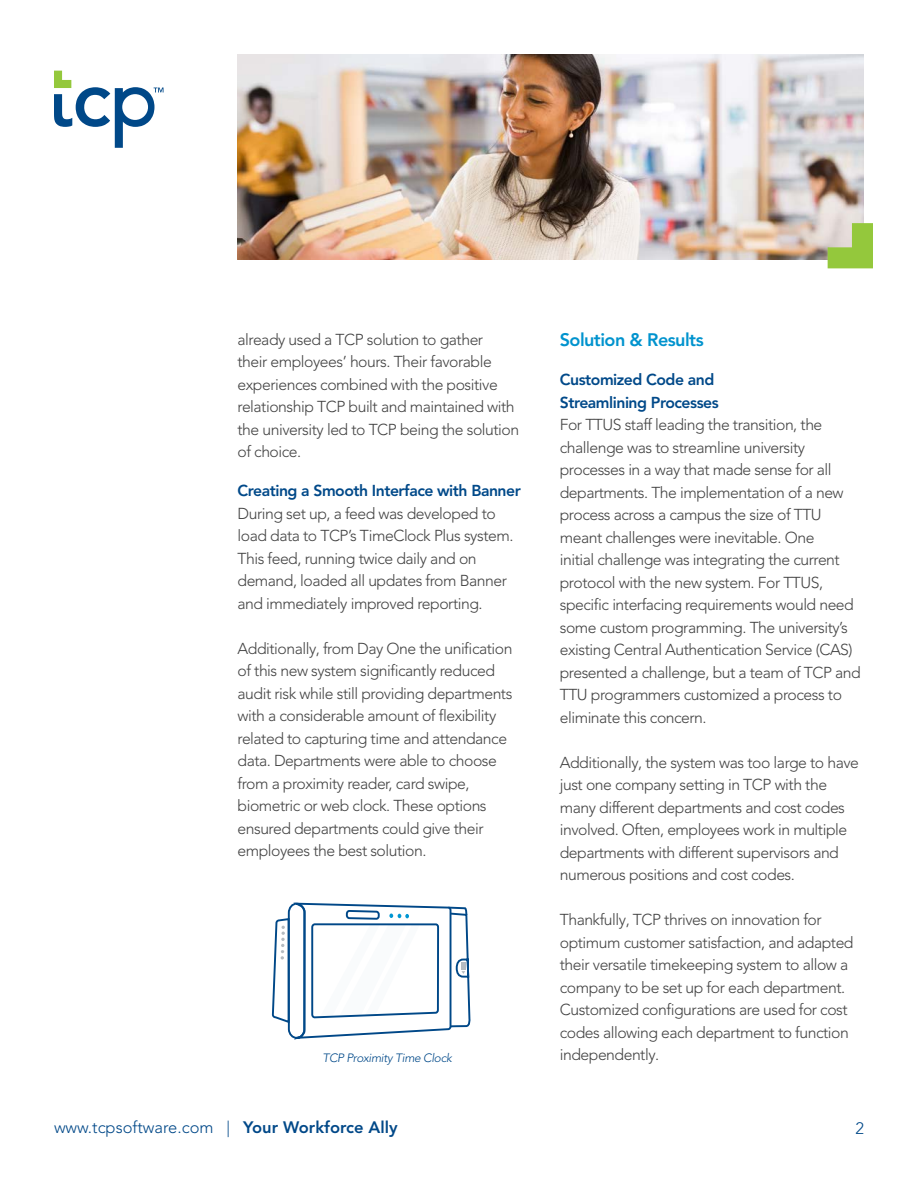
<style>
.page{position:relative;width:918px;height:1188px;background:#fff}
.page>*{position:absolute;margin:0;border:0;box-sizing:border-box;transform-origin:0 0}
.t1{font:800 18px "Avenir LT Pro";letter-spacing:-.03em;color:#0093ce}
.t2{font:300 16.5px "Avenir LT Pro";color:#004888}
.t3{font:300 15.75px/22.5px "Avenir LT Pro";letter-spacing:-.03em;color:#434343}
.t4{font:800 15.75px/22.5px "Avenir LT Pro";letter-spacing:-.03em;color:#004989}
.t5{font:italic 300 12px "Avenir LT Pro";letter-spacing:-.03em;color:#004989}
.s1{font-weight:800}
</style>
<div class="page">
<img style="left:238px;top:54px;width:626px;height:205px">
<svg style="left:54px;top:71px;width:110px;height:77px"></svg>
<svg style="left:828px;top:223px;width:45px;height:45px"></svg>
<svg style="left:271px;top:919px;width:16px;height:104px"></svg>
<img style="left:293px;top:54px;width:159px;height:206px">
<svg style="left:287px;top:902px;width:184px;height:138px"></svg>
<svg style="left:461px;top:962px;width:4px;height:12px"></svg>
<p class="t3" style="left:238px;top:328px;width:283px">already used a TCP solution to gather<br>their employees’ hours. Their favorable experiences combined with the positive relationship TCP built and maintained with the university led to TCP being the solution of choice.</p>
<p class="t4" style="left:238px;top:479px;width:285px">Creating a Smooth Interface with Banner</p>
<p class="t3" style="left:238px;top:502px;width:277px">During set up, a feed was developed to load data to TCP’s TimeClock Plus system.<br>This feed, running twice daily and on demand, loaded all updates from Banner and immediately improved reporting.</p>
<p class="t3" style="left:238px;top:637px;width:277px">Additionally, from Day One the unification of this new system significantly reduced audit risk while still providing departments with a considerable amount of flexibility related to capturing time and attendance data. Departments were able to choose from a proximity reader, card swipe, biometric or web clock. These options ensured departments could give their employees the best solution.</p>
<p class="t1" style="left:560px;top:329px;width:145px">Solution &amp; Results</p>
<p class="t4" style="left:560px;top:369px;width:160px">Customized Code and<br>Streamlining Processes</p>
<p class="t3" style="left:560px;top:414px;width:303px">For TTUS staff leading the transition, the challenge was to streamline university processes in a way that made sense for all departments. The implementation of a new process across a campus the size of TTU meant challenges were inevitable. One<br>initial challenge was integrating the current protocol with the new system. For TTUS, specific interfacing requirements would need some custom programming. The university’s existing Central Authentication Service (CAS) presented a challenge, but a team of TCP and TTU programmers customized a process to eliminate this concern.</p>
<p class="t3" style="left:560px;top:751px;width:301px">Additionally, the system was too large to have just one company setting in TCP with the many different departments and cost codes involved. Often, employees work in multiple departments with different supervisors and numerous positions and cost codes.</p>
<p class="t3" style="left:560px;top:909px;width:295px">Thankfully, TCP thrives on innovation for optimum customer satisfaction, and adapted their versatile timekeeping system to allow a company to be set up for each department.<br>Customized configurations are used for cost codes allowing each department to function</p>
<p class="t5" style="left:322px;top:1051px;width:131px">TCP Proximity Time Clock</p>
<p class="t3" style="left:560px;top:1044px;width:101px">independently.</p>
<p class="t2" style="left:54px;top:1118px;width:345px">www.tcpsoftware.com | <span class="s1">Your Workforce Ally</span></p>
<p class="t2" style="left:855px;top:1118px;width:10px">2</p>
</div>
